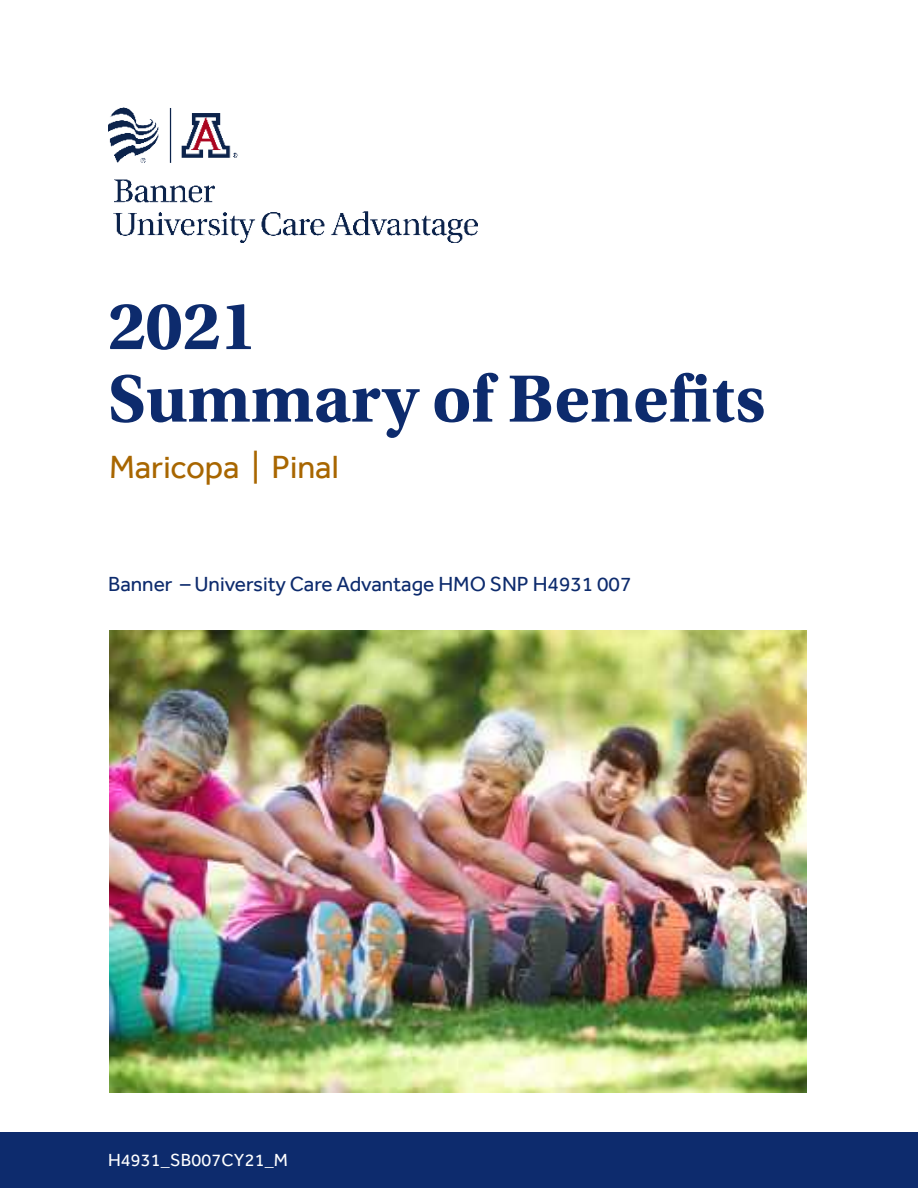
<style>
.page{position:relative;width:918px;height:1188px;background:#fff}
.page>*{position:absolute;margin:0;border:0;box-sizing:border-box;transform-origin:0 0}
.t1{font:700 70.35px/72.6px "Utopia Std";color:#0d2b6d}
.t2{font:33px "Effra";color:#a86600}
.t3{font:21px "Effra";color:#0d2b6d}
.t4{font:18px "Effra";letter-spacing:.01em;color:#fff}
</style>
<div class="page">
<div style="left:0;top:1133px;width:918px;height:55px;background:#0d2b6d"></div>
<img style="left:108px;top:108px;width:369px;height:135px">
<img style="left:109px;top:631px;width:698px;height:461px">
<h1 class="t1" style="left:108px;top:290px;width:659px">2021<br>Summary of Benefits</h1>
<p class="t2" style="left:109px;top:447px;width:231px">Maricopa | Pinal</p>
<p class="t3" style="left:108px;top:572px;width:525px">Banner – University Care Advantage HMO SNP H4931 007</p>
<p class="t4" style="left:108px;top:1149px;width:182px">H4931_SB007CY21_M</p>
</div>
